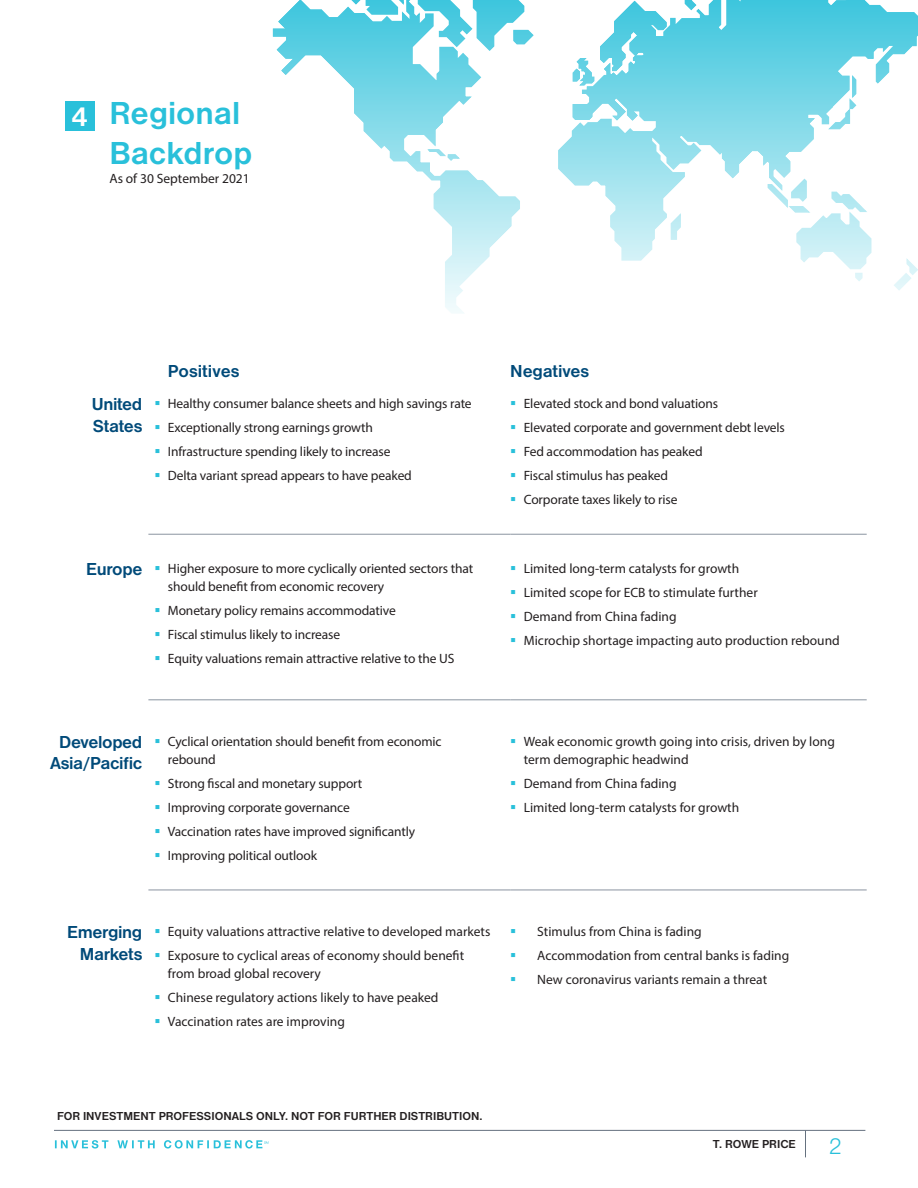
<style>
.page{position:relative;width:918px;height:1188px;background:#fff}
.page>*{position:absolute;margin:0;border:0;box-sizing:border-box;transform-origin:0 0}
.t1{font:700 33px/39.6px "Nimbus San D";color:#29c0da}
.t2{font:700 28.05px "Nimbus San D";color:#fff}
.t3{font:24px "Nimbus Sans Novus D";color:#29c0da}
.Paragraph_Style_1{font:700 18px/21.6px "Nimbus San D";letter-spacing:-.02em;color:#004a79}
.Investment_Team_Bull{font:700 18px "Nimbus San D";letter-spacing:-.005em;color:#004a79}
.t4{font:13.5px/18px "Myriad Pro";letter-spacing:-.01em;color:#231f20}
.Footnote{font:700 12px "Nimbus San D";color:#231f20}
.s1{color:#29c0da}
</style>
<div class="page">
<svg style="left:272px;top:0;width:646px;height:313px"></svg>
<hr style="left:148px;top:534px;width:362px;height:1px;background:#8a94a0">
<hr style="left:510px;top:534px;width:357px;height:1px;background:#8a94a0">
<hr style="left:148px;top:699px;width:362px;height:1px;background:#8a94a0">
<hr style="left:510px;top:699px;width:357px;height:1px;background:#8a94a0">
<hr style="left:148px;top:890px;width:362px;height:1px;background:#8a94a0">
<hr style="left:510px;top:890px;width:357px;height:1px;background:#8a94a0">
<div style="left:65px;top:101px;width:30px;height:30px;background:#29c0da"></div>
<svg style="left:55px;top:1140px;width:213px;height:9px"></svg>
<hr style="left:54px;top:1130px;width:811px;height:1px;background:#65717f">
<svg style="left:805px;top:1131px;width:1px;height:26px"></svg>
<p class="t2" style="left:71px;top:100px;width:19px">4</p>
<p class="t1" style="left:110px;top:94px;width:144px">Regional<br>Backdrop</p>
<p class="t4" style="left:110px;top:170px;width:142px">As of 30 September 2021</p>
<p class="Investment_Team_Bull" style="left:168px;top:361px;width:73px">Positives</p>
<p class="Investment_Team_Bull" style="left:510px;top:361px;width:80px">Negatives</p>
<p class="Paragraph_Style_1" style="left:92px;top:394px;width:52px">United<br>States</p>
<p class="t4" style="left:154px;top:394px;width:319px"><span class="s1">▪</span> Healthy consumer balance sheets and high savings rate</p>
<p class="t4" style="left:154px;top:418px;width:220px"><span class="s1">▪</span> Exceptionally strong earnings growth</p>
<p class="t4" style="left:154px;top:442px;width:238px"><span class="s1">▪</span> Infrastructure spending likely to increase</p>
<p class="t4" style="left:154px;top:466px;width:259px"><span class="s1">▪</span> Delta variant spread appears to have peaked</p>
<p class="Paragraph_Style_1" style="left:86px;top:558px;width:58px">Europe</p>
<p class="t4" style="left:168px;top:559px;width:307px;text-indent:-14px"><span class="s1">▪</span> Higher exposure to more cyclically oriented sectors that should benefit from economic recovery</p>
<p class="t4" style="left:154px;top:601px;width:243px"><span class="s1">▪</span> Monetary policy remains accommodative</p>
<p class="t4" style="left:154px;top:625px;width:187px"><span class="s1">▪</span> Fiscal stimulus likely to increase</p>
<p class="t4" style="left:154px;top:649px;width:302px"><span class="s1">▪</span> Equity valuations remain attractive relative to the US</p>
<p class="t4" style="left:510px;top:394px;width:209px"><span class="s1">▪</span> Elevated stock and bond valuations</p>
<p class="t4" style="left:510px;top:418px;width:276px"><span class="s1">▪</span> Elevated corporate and government debt levels</p>
<p class="t4" style="left:510px;top:442px;width:194px"><span class="s1">▪</span> Fed accommodation has peaked</p>
<p class="t4" style="left:510px;top:466px;width:159px"><span class="s1">▪</span> Fiscal stimulus has peaked</p>
<p class="t4" style="left:510px;top:490px;width:169px"><span class="s1">▪</span> Corporate taxes likely to rise</p>
<p class="t4" style="left:510px;top:559px;width:230px"><span class="s1">▪</span> Limited long-term catalysts for growth</p>
<p class="t4" style="left:510px;top:583px;width:249px"><span class="s1">▪</span> Limited scope for ECB to stimulate further</p>
<p class="t4" style="left:510px;top:607px;width:168px"><span class="s1">▪</span> Demand from China fading</p>
<p class="t4" style="left:510px;top:631px;width:331px"><span class="s1">▪</span> Microchip shortage impacting auto production rebound</p>
<p class="Paragraph_Style_1" style="left:50px;top:731px;width:94px;text-align:center">Developed<br>Asia/Pacific</p>
<p class="t4" style="left:168px;top:732px;width:275px;text-indent:-14px"><span class="s1">▪</span> Cyclical orientation should benefit from economic rebound</p>
<p class="t4" style="left:154px;top:774px;width:209px"><span class="s1">▪</span> Strong fiscal and monetary support</p>
<p class="t4" style="left:154px;top:798px;width:197px"><span class="s1">▪</span> Improving corporate governance</p>
<p class="t4" style="left:154px;top:822px;width:262px"><span class="s1">▪</span> Vaccination rates have improved significantly</p>
<p class="t4" style="left:154px;top:846px;width:164px"><span class="s1">▪</span> Improving political outlook</p>
<p class="t4" style="left:524px;top:732px;width:313px;text-indent:-14px"><span class="s1">▪</span> Weak economic growth going into crisis, driven by long term demographic headwind</p>
<p class="t4" style="left:510px;top:774px;width:168px"><span class="s1">▪</span> Demand from China fading</p>
<p class="t4" style="left:510px;top:798px;width:230px"><span class="s1">▪</span> Limited long-term catalysts for growth</p>
<p class="Paragraph_Style_1" style="left:67px;top:921px;width:77px;text-align:right">Emerging<br>Markets</p>
<p class="t4" style="left:154px;top:922px;width:338px"><span class="s1">▪</span> Equity valuations attractive relative to developed markets</p>
<p class="t4" style="left:168px;top:946px;width:298px;text-indent:-14px"><span class="s1">▪</span> Exposure to cyclical areas of economy should benefit from broad global recovery</p>
<p class="t4" style="left:154px;top:988px;width:286px"><span class="s1">▪</span> Chinese regulatory actions likely to have peaked</p>
<p class="t4" style="left:154px;top:1012px;width:192px"><span class="s1">▪</span> Vaccination rates are improving</p>
<p class="t4" style="left:510px;top:922px;width:193px"><span class="s1">▪</span> Stimulus from China is fading</p>
<p class="t4" style="left:510px;top:946px;width:280px"><span class="s1">▪</span> Accommodation from central banks is fading</p>
<p class="t4" style="left:510px;top:970px;width:258px"><span class="s1">▪</span> New coronavirus variants remain a threat</p>
<p class="Footnote" style="left:57px;top:1109px;width:427px">FOR INVESTMENT PROFESSIONALS ONLY. NOT FOR FURTHER DISTRIBUTION.</p>
<p class="Footnote" style="left:713px;top:1137px;width:85px">T. ROWE PRICE</p>
<p class="t3" style="left:829px;top:1132px;width:14px">2</p>
</div>
